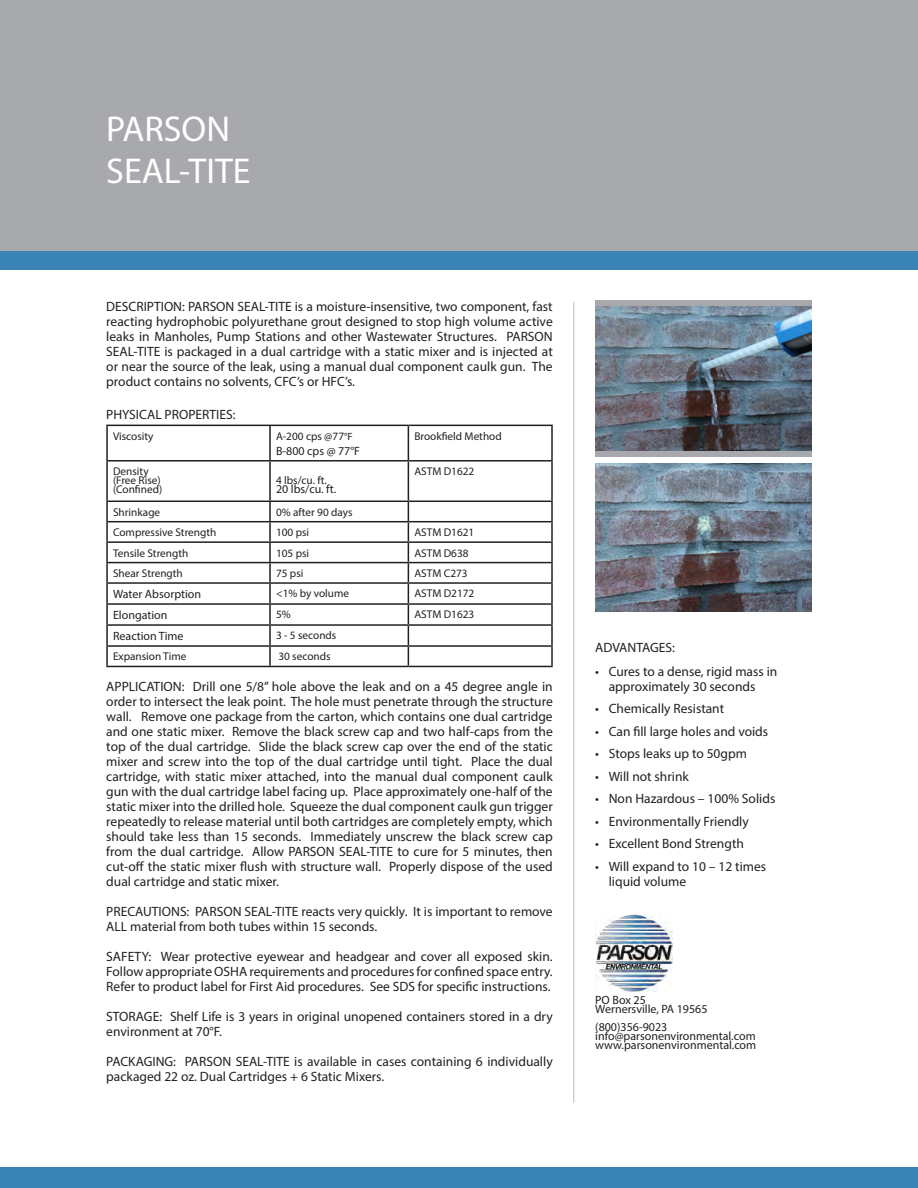
<style>
.page{position:relative;width:918px;height:1188px;background:#fff}
.page>*{position:absolute;margin:0;border:0;box-sizing:border-box;transform-origin:0 0}
.Page_Title{font:36px "Myriad Pro";color:#fff}
.Body_Text_-_Left{font:13.5px/15px "Myriad Pro";color:#231f20}
.Bullet_List{font:13.5px "Myriad Pro";color:#231f20}
.Small_Type{font:12px "Myriad Pro";color:#231f20}
.Small_Type-2{font:11.25px "Myriad Pro";color:#231f20}
.s1{font-size:10.5px}
</style>
<div class="page">
<div style="left:0;top:1167px;width:918px;height:21px;background:#3983b7"></div>
<hr style="left:574px;top:302px;width:1px;height:801px;background:#bcbdc0">
<div style="left:0;top:251px;width:918px;height:19px;background:#3983b7"></div>
<div style="left:595px;top:300px;width:217px;height:157px;background:#a8a9ad"></div>
<img style="left:595px;top:306px;width:217px;height:145px">
<div style="left:0;top:0;width:918px;height:251px;background:#a8a9ad"></div>
<img style="left:595px;top:464px;width:217px;height:147px">
<hr style="left:106px;top:425px;width:164px;height:1px;background:#231f20">
<hr style="left:106px;top:426px;width:2px;height:34px;background:#231f20">
<hr style="left:270px;top:425px;width:138px;height:1px;background:#231f20">
<hr style="left:269px;top:426px;width:2px;height:34px;background:#231f20">
<hr style="left:408px;top:425px;width:145px;height:1px;background:#231f20">
<hr style="left:408px;top:426px;width:1px;height:34px;background:#231f20">
<hr style="left:551px;top:426px;width:2px;height:34px;background:#231f20">
<hr style="left:106px;top:460px;width:164px;height:2px;background:#231f20">
<hr style="left:106px;top:462px;width:2px;height:39px;background:#231f20">
<hr style="left:270px;top:460px;width:138px;height:2px;background:#231f20">
<hr style="left:269px;top:462px;width:2px;height:39px;background:#231f20">
<hr style="left:408px;top:460px;width:145px;height:2px;background:#231f20">
<hr style="left:408px;top:462px;width:1px;height:39px;background:#231f20">
<hr style="left:551px;top:462px;width:2px;height:39px;background:#231f20">
<hr style="left:106px;top:501px;width:164px;height:1px;background:#231f20">
<hr style="left:270px;top:501px;width:138px;height:1px;background:#231f20">
<hr style="left:408px;top:501px;width:145px;height:1px;background:#231f20">
<hr style="left:106px;top:521px;width:164px;height:1px;background:#231f20">
<hr style="left:270px;top:521px;width:138px;height:1px;background:#231f20">
<hr style="left:408px;top:521px;width:145px;height:1px;background:#231f20">
<hr style="left:106px;top:541px;width:164px;height:2px;background:#231f20">
<hr style="left:270px;top:541px;width:138px;height:2px;background:#231f20">
<hr style="left:408px;top:541px;width:145px;height:2px;background:#231f20">
<hr style="left:106px;top:562px;width:164px;height:1px;background:#231f20">
<hr style="left:270px;top:562px;width:138px;height:1px;background:#231f20">
<hr style="left:408px;top:562px;width:145px;height:1px;background:#231f20">
<hr style="left:106px;top:582px;width:164px;height:2px;background:#231f20">
<hr style="left:270px;top:582px;width:138px;height:2px;background:#231f20">
<hr style="left:408px;top:582px;width:145px;height:2px;background:#231f20">
<hr style="left:106px;top:603px;width:164px;height:2px;background:#231f20">
<hr style="left:270px;top:603px;width:138px;height:2px;background:#231f20">
<hr style="left:408px;top:603px;width:145px;height:2px;background:#231f20">
<hr style="left:106px;top:624px;width:164px;height:2px;background:#231f20">
<hr style="left:270px;top:624px;width:138px;height:2px;background:#231f20">
<hr style="left:408px;top:624px;width:145px;height:2px;background:#231f20">
<hr style="left:106px;top:645px;width:164px;height:2px;background:#231f20">
<svg style="left:106px;top:502px;width:2px;height:164px"></svg>
<hr style="left:270px;top:645px;width:138px;height:2px;background:#231f20">
<svg style="left:269px;top:502px;width:2px;height:164px"></svg>
<hr style="left:408px;top:645px;width:145px;height:2px;background:#231f20">
<svg style="left:408px;top:502px;width:1px;height:164px"></svg>
<svg style="left:551px;top:502px;width:2px;height:164px"></svg>
<hr style="left:106px;top:666px;width:164px;height:1px;background:#231f20">
<hr style="left:270px;top:666px;width:138px;height:1px;background:#231f20">
<hr style="left:408px;top:666px;width:145px;height:1px;background:#231f20">
<img style="left:595px;top:915px;width:78px;height:76px">
<p class="Page_Title" style="left:106px;top:107px;width:125px">PARSON</p>
<p class="Page_Title" style="left:106px;top:149px;width:146px">SEAL-TITE</p>
<p class="Body_Text_-_Left" style="left:106px;top:298px;width:448px;text-align:justify">DESCRIPTION: PARSON SEAL-TITE is a moisture-insensitive, two component, fast reacting hydrophobic polyurethane grout designed to stop high volume active leaks in Manholes, Pump Stations and other Wastewater Structures. PARSON SEAL-TITE is packaged in a dual cartridge with a static mixer and is injected at or near the source of the leak, using a manual dual component caulk gun. The product contains no solvents, CFC’s or HFC’s.</p>
<p class="Body_Text_-_Left" style="left:106px;top:406px;width:131px">PHYSICAL PROPERTIES:</p>
<p class="Small_Type-2" style="left:113px;top:429px;width:42px">Viscosity</p>
<p class="Small_Type-2" style="left:276px;top:429px;width:78px">A-200 cps @77<span class="s1">°F</span></p>
<p class="Small_Type" style="left:276px;top:443px;width:86px">B-800 cps @ 77°F</p>
<p class="Small_Type-2" style="left:414px;top:429px;width:89px">Brookfield Method</p>
<p class="Small_Type-2" style="left:113px;top:465px;width:37px">Density</p>
<p class="Small_Type-2" style="left:113px;top:474px;width:49px">(Free Rise)</p>
<p class="Small_Type-2" style="left:113px;top:483px;width:51px">(Confined)</p>
<p class="Small_Type-2" style="left:276px;top:474px;width:52px">4 lbs/cu. ft.</p>
<p class="Small_Type" style="left:276px;top:482px;width:62px">20 lbs/cu. ft.</p>
<p class="Small_Type-2" style="left:414px;top:465px;width:62px">ASTM D1622</p>
<p class="Small_Type-2" style="left:113px;top:505px;width:49px">Shrinkage</p>
<p class="Small_Type-2" style="left:276px;top:505px;width:78px">0% after 90 days</p>
<p class="Small_Type-2" style="left:113px;top:525px;width:105px">Compressive Strength</p>
<p class="Small_Type-2" style="left:276px;top:525px;width:35px">100 psi</p>
<p class="Small_Type-2" style="left:414px;top:525px;width:62px">ASTM D1621</p>
<p class="Small_Type-2" style="left:113px;top:546px;width:77px">Tensile Strength</p>
<p class="Small_Type-2" style="left:276px;top:546px;width:35px">105 psi</p>
<p class="Small_Type-2" style="left:414px;top:546px;width:56px">ASTM D638</p>
<p class="Small_Type-2" style="left:113px;top:566px;width:71px">Shear Strength</p>
<p class="Small_Type-2" style="left:276px;top:566px;width:29px">75 psi</p>
<p class="Small_Type-2" style="left:414px;top:566px;width:55px">ASTM C273</p>
<p class="Small_Type" style="left:113px;top:587px;width:90px">Water Absorption</p>
<p class="Small_Type-2" style="left:276px;top:587px;width:75px">&lt;1% by volume</p>
<p class="Small_Type-2" style="left:414px;top:587px;width:62px">ASTM D2172</p>
<p class="Small_Type" style="left:113px;top:608px;width:56px">Elongation</p>
<p class="Small_Type-2" style="left:276px;top:608px;width:16px">5%</p>
<p class="Small_Type-2" style="left:414px;top:608px;width:62px">ASTM D1623</p>
<p class="Small_Type" style="left:113px;top:629px;width:72px">Reaction Time</p>
<p class="Small_Type-2" style="left:276px;top:629px;width:62px">3 - 5 seconds</p>
<p class="Small_Type-2" style="left:113px;top:650px;width:75px">Expansion Time</p>
<p class="Small_Type-2" style="left:278px;top:650px;width:54px">30 seconds</p>
<p class="Body_Text_-_Left" style="left:106px;top:679px;width:448px;text-align:justify">APPLICATION: Drill one 5/8” hole above the leak and on a 45 degree angle in order to intersect the leak point. The hole must penetrate through the structure wall. Remove one package from the carton, which contains one dual cartridge and one static mixer. Remove the black screw cap and two half-caps from the top of the dual cartridge. Slide the black screw cap over the end of the static mixer and screw into the top of the dual cartridge until tight. Place the dual cartridge, with static mixer attached, into the manual dual component caulk gun with the dual cartridge label facing up. Place approximately one-half of the static mixer into the drilled hole. Squeeze the dual component caulk gun trigger repeatedly to release material until both cartridges are completely empty, which should take less than 15 seconds. Immediately unscrew the black screw cap from the dual cartridge. Allow PARSON SEAL-TITE to cure for 5 minutes, then cut-off the static mixer flush with structure wall. Properly dispose of the used dual cartridge and static mixer.</p>
<p class="Body_Text_-_Left" style="left:106px;top:904px;width:448px">PRECAUTIONS: PARSON SEAL-TITE reacts very quickly. It is important to remove<br>ALL material from both tubes within 15 seconds.</p>
<p class="Body_Text_-_Left" style="left:106px;top:949px;width:448px;text-align:justify">SAFETY: Wear protective eyewear and headgear and cover all exposed skin.<br>Follow appropriate OSHA requirements and procedures for confined space entry.<br>Refer to product label for First Aid procedures. See SDS for specific instructions.</p>
<p class="Body_Text_-_Left" style="left:106px;top:1009px;width:448px">STORAGE: Shelf Life is 3 years in original unopened containers stored in a dry environment at 70°F.</p>
<p class="Body_Text_-_Left" style="left:106px;top:1054px;width:448px">PACKAGING: PARSON SEAL-TITE is available in cases containing 6 individually packaged 22 oz. Dual Cartridges + 6 Static Mixers.</p>
<p class="Bullet_List" style="left:595px;top:639px;width:81px">ADVANTAGES:</p>
<p class="Body_Text_-_Left" style="left:609px;top:664px;width:170px;text-indent:-14px">• Cures to a dense, rigid mass in approximately 30 seconds</p>
<p class="Body_Text_-_Left" style="left:595px;top:701px;width:130px">• Chemically Resistant</p>
<p class="Body_Text_-_Left" style="left:595px;top:724px;width:174px">• Can fill large holes and voids</p>
<p class="Body_Text_-_Left" style="left:595px;top:746px;width:153px">• Stops leaks up to 50gpm</p>
<p class="Body_Text_-_Left" style="left:595px;top:769px;width:95px">• Will not shrink</p>
<p class="Body_Text_-_Left" style="left:595px;top:791px;width:182px">• Non Hazardous – 100% Solids</p>
<p class="Body_Text_-_Left" style="left:595px;top:814px;width:155px">• Environmentally Friendly</p>
<p class="Body_Text_-_Left" style="left:595px;top:836px;width:150px">• Excellent Bond Strength</p>
<p class="Body_Text_-_Left" style="left:609px;top:859px;width:159px;text-indent:-14px">• Will expand to 10 – 12 times liquid volume</p>
<p class="Small_Type" style="left:595px;top:992px;width:52px">PO Box 25</p>
<p class="Small_Type" style="left:595px;top:1001px;width:114px">Wernersville, PA 19565</p>
<p class="Small_Type" style="left:595px;top:1019px;width:74px">(800)356-9023</p>
<p class="Small_Type" style="left:595px;top:1028px;width:162px">info@parsonenvironmental.com</p>
<p class="Small_Type" style="left:595px;top:1037px;width:162px">www.parsonenvironmental.com</p>
</div>
